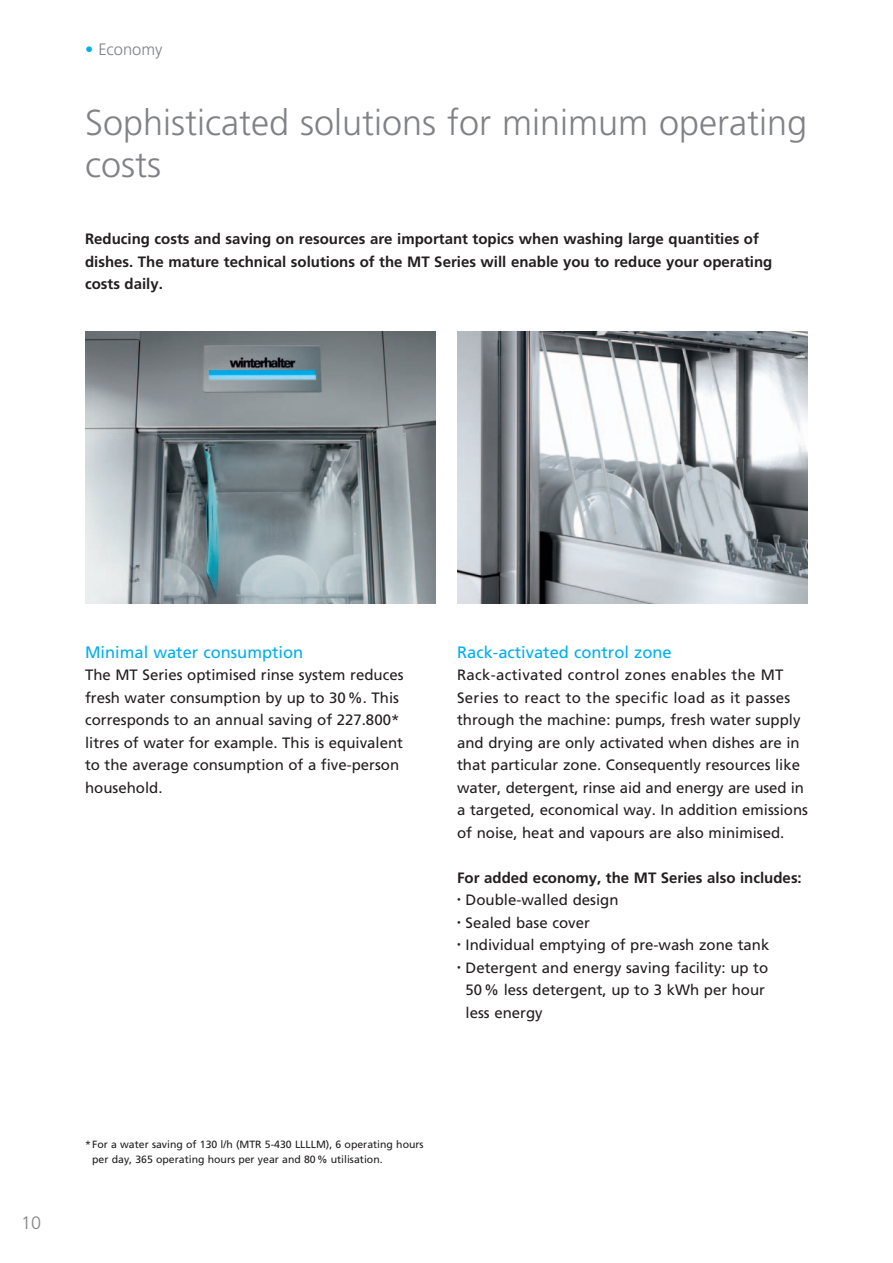
<style>
.page{position:relative;width:893px;height:1263px;background:#fff}
.page>*{position:absolute;margin:0;border:0;box-sizing:border-box;transform-origin:0 0}
.t1{font:300 36px/42px "Frutiger";color:#808285}
.t2{font:300 18px "Frutiger";color:#808285}
.t3{font:16.5px "Frutiger";color:#00aeef}
.t4{font:300 16.5px "Frutiger";color:#808285}
.t5{font:15px/22.5px "Frutiger";color:#231f20}
.t6{font:700 15px/22.5px "Frutiger";color:#231f20}
.t7{font:10.5px/15px "Frutiger";color:#231f20}
.s1{color:#00aeef}
</style>
<div class="page">
<img style="left:457px;top:332px;width:351px;height:272px">
<img style="left:85px;top:332px;width:351px;height:272px">
<p class="t4" style="left:85px;top:40px;width:79px"><span class="s1">•</span> Economy</p>
<p class="t1" style="left:85px;top:101px;width:724px">Sophisticated solutions for minimum operating costs</p>
<p class="t6" style="left:85px;top:228px;width:689px">Reducing costs and saving on resources are important topics when washing large quantities of dishes. The mature technical solutions of the MT Series will enable you to reduce your operating costs daily.</p>
<p class="t3" style="left:85px;top:642px;width:220px">Minimal water consumption</p>
<p class="t5" style="left:85px;top:663px;width:320px">The MT Series optimised rinse system reduces fresh water consumption by up to 30%. This corresponds to an annual saving of 227.800* litres of water for example. This is equivalent to the average consumption of a five-person household.</p>
<p class="t3" style="left:457px;top:642px;width:216px">Rack-activated control zone</p>
<p class="t5" style="left:457px;top:663px;width:352px">Rack-activated control zones enables the MT Series to react to the specific load as it passes through the machine: pumps, fresh water supply and drying are only activated when dishes are in that particular zone. Consequently resources like water, detergent, rinse aid and energy are used in a targeted, economical way. In addition emissions of noise, heat and vapours are also minimised.</p>
<p class="t6" style="left:457px;top:866px;width:346px">For added economy, the MT Series also includes:</p>
<p class="t5" style="left:457px;top:888px;width:163px"><sup>•</sup> Double-walled design</p>
<p class="t5" style="left:457px;top:911px;width:134px"><sup>•</sup> Sealed base cover</p>
<p class="t5" style="left:457px;top:933px;width:314px"><sup>•</sup> Individual emptying of pre-wash zone tank</p>
<p class="t5" style="left:466px;top:956px;width:304px;text-indent:-9px"><sup>•</sup> Detergent and energy saving facility: up to<br>50% less detergent, up to 3 kWh per hour less energy</p>
<p class="t2" style="left:21px;top:1212px;width:22px">10</p>
<p class="t7" style="left:92px;top:1136px;width:333px;text-indent:-7px">* For a water saving of 130 l/h (MTR 5-430 LLLLM), 6 operating hours per day, 365 operating hours per year and 80% utilisation.</p>
</div>
